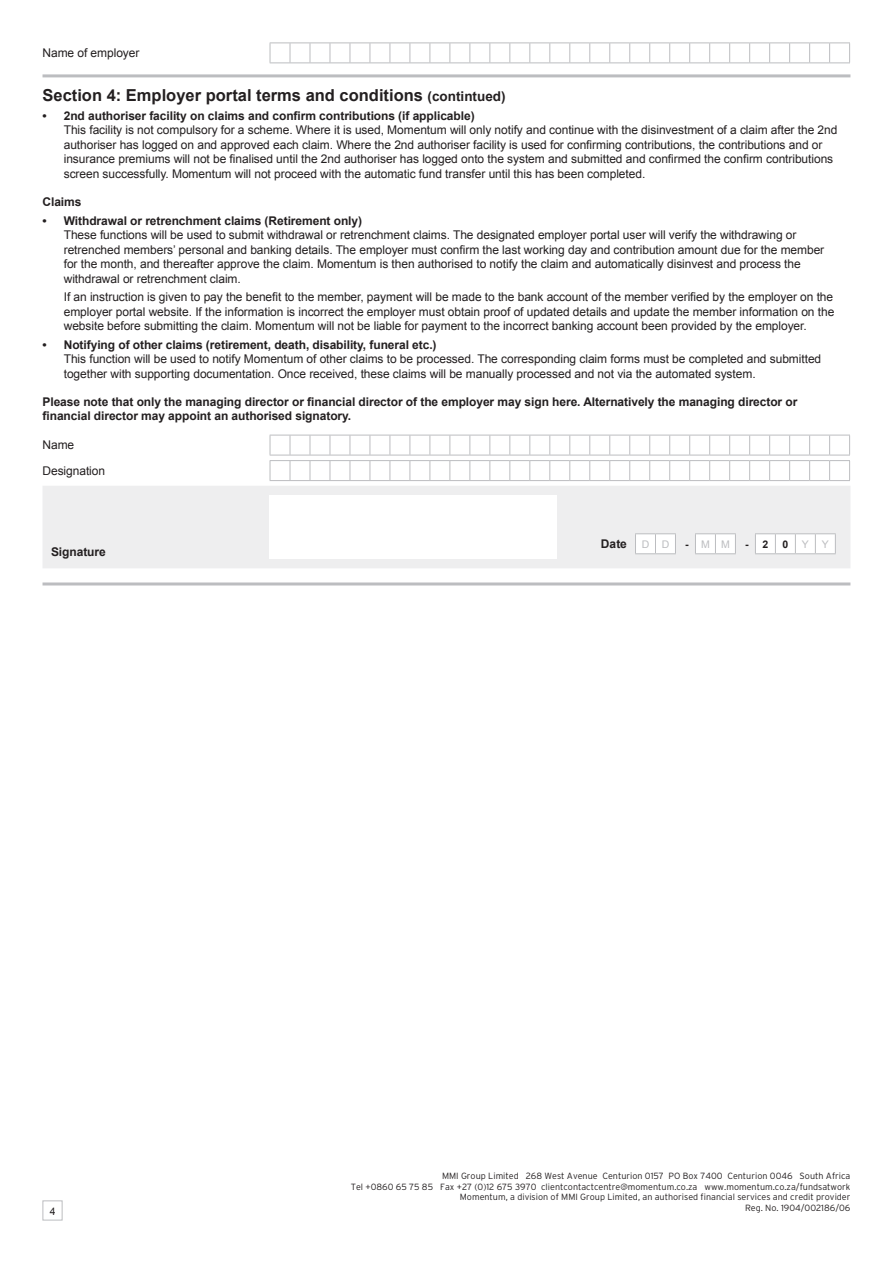
<style>
.page{position:relative;width:893px;height:1263px;background:#fff}
.page>*{position:absolute;margin:0;border:0;box-sizing:border-box;transform-origin:0 0}
.t1{font:700 16.5px "Arial";color:#231f20}
.t2{font:12px/14.4px "Arial";letter-spacing:-.005em;color:#231f20}
.t3{font:700 12px/14.2px "Arial";letter-spacing:-.005em;color:#231f20}
.t4{font:10.5px "Arial";color:#bcbdc0}
.t5{font:700 10.5px "Arial";color:#231f20}
.t6{font:10.5px "Arial";color:#231f20}
.t7{font:300 9px/10.8px "Interstate";color:#231f20;text-align:right}
.s1{font-size:13.5px}
.s2{font-weight:400;font-size:10.5px;color:#bcbdc0}
.s3{font-weight:700;color:#231f20}
</style>
<div class="page">
<div style="left:43px;top:1200px;width:20px;height:20px;background:#fff;border:1px solid #bcbdc0"></div>
<svg style="left:270px;top:43px;width:580px;height:21px"></svg>
<hr style="left:43px;top:74px;width:807px;height:3px;background:#bcbdc0">
<svg style="left:270px;top:435px;width:580px;height:46px"></svg>
<div style="left:43px;top:486px;width:807px;height:82px;background:#eeeeef"></div>
<div style="left:269px;top:495px;width:288px;height:64px;background:#fff"></div>
<hr style="left:43px;top:582px;width:807px;height:3px;background:#bcbdc0">
<svg style="left:635px;top:533px;width:201px;height:21px"></svg>
<p class="t2" style="left:43px;top:46px;width:98px">Name of employer</p>
<h1 class="t1" style="left:43px;top:85px;width:465px">Section 4: Employer portal terms and conditions <span class="s1">(contintued)</span></h1>
<p class="t3" style="left:43px;top:109px;width:434px">• 2nd authoriser facility on claims and confirm contributions (if applicable)</p>
<p class="t2" style="left:64px;top:123px;width:775px">This facility is not compulsory for a scheme. Where it is used, Momentum will only notify and continue with the disinvestment of a claim after the 2nd authoriser has logged on and approved each claim. Where the 2nd authoriser facility is used for confirming contributions, the contributions and or insurance premiums will not be finalised until the 2nd authoriser has logged onto the system and submitted and confirmed the confirm contributions screen successfully. Momentum will not proceed with the automatic fund transfer until this has been completed.</p>
<p class="t3" style="left:43px;top:195px;width:40px">Claims</p>
<p class="t3" style="left:43px;top:214px;width:321px">• Withdrawal or retrenchment claims (Retirement only)</p>
<p class="t2" style="left:64px;top:228px;width:762px">These functions will be used to submit withdrawal or retrenchment claims. The designated employer portal user will verify the withdrawing or retrenched members’ personal and banking details. The employer must confirm the last working day and contribution amount due for the member for the month, and thereafter approve the claim. Momentum is then authorised to notify the claim and automatically disinvest and process the withdrawal or retrenchment claim.</p>
<p class="t2" style="left:64px;top:290px;width:772px;text-align:justify">If an instruction is given to pay the benefit to the member, payment will be made to the bank account of the member verified by the employer on the employer portal website. If the information is incorrect the employer must obtain proof of updated details and update the member information on the website before submitting the claim. Momentum will not be liable for payment to the incorrect banking account been provided by the employer.</p>
<p class="t3" style="left:43px;top:338px;width:396px">• Notifying of other claims (retirement, death, disability, funeral etc.)</p>
<p class="t2" style="left:64px;top:352px;width:759px">This function will be used to notify Momentum of other claims to be processed. The corresponding claim forms must be completed and submitted together with supporting documentation. Once received, these claims will be manually processed and not via the automated system.</p>
<p class="t3" style="left:43px;top:395px;width:756px">Please note that only the managing director or financial director of the employer may sign here. Alternatively the managing director or financial director may appoint an authorised signatory.</p>
<p class="t2" style="left:43px;top:433px;width:64px;line-height:25.5px">Name<br>Designation</p>
<p class="t3" style="left:51px;top:545px;width:56px">Signature</p>
<p class="t6" style="left:50px;top:1204px;width:7px">4</p>
<p class="t3" style="left:601px;top:537px;width:70px">Date <span class="s2">D D</span></p>
<p class="t4" style="left:685px;top:537px;width:46px"><span class="s3">-</span>MM</p>
<p class="t5" style="left:745px;top:537px;width:25px">- 2</p>
<p class="t5" style="left:782px;top:537px;width:7px">0</p>
<p class="t4" style="left:802px;top:537px;width:28px">Y Y</p>
<p class="t7" style="left:351px;top:1170px;width:501px">MMI Group Limited 268 West Avenue Centurion 0157 PO Box 7400 Centurion 0046 South Africa<br>Tel +0860 65 75 85 Fax +27 (0)12 675 3970 clientcontactcentre@momentum.co.za www.momentum.co.za/fundsatwork Momentum, a division of MMI Group Limited, an authorised financial services and credit provider<br>Reg. No. 1904/002186/06</p>
</div>
